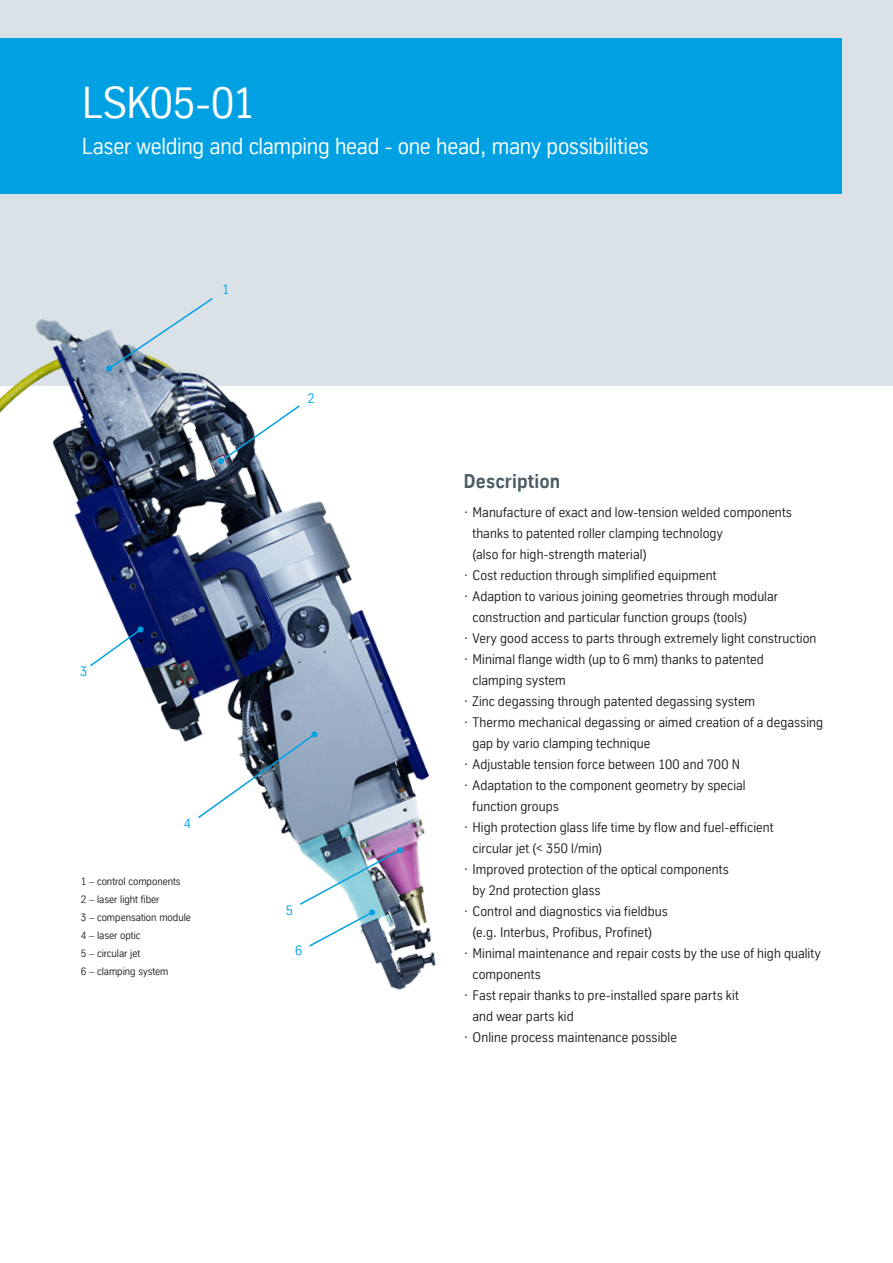
<style>
.page{position:relative;width:893px;height:1263px;background:#fff}
.page>*{position:absolute;margin:0;border:0;box-sizing:border-box;transform-origin:0 0}
.t1{font:43.5px "TK Type";letter-spacing:-.02em;color:#fff}
.t2{font:22.5px "TK Type";letter-spacing:-.01em;color:#fff}
.t3{font:700 19.5px "TK Type";letter-spacing:.005em;color:#4c5c65}
.t4{font:13.5px/21px "TK Type";letter-spacing:.005em;color:#231f20}
.t5{font:13.5px "TK Type";color:#00a1e3}
.t6{font:10.5px "TK Type";color:#231f20}
</style>
<div class="page">
<div style="left:0;top:0;width:893px;height:386px;background:#dae2e7"></div>
<div style="left:0;top:38px;width:842px;height:155px;background:#00a1e3"></div>
<img style="left:0;top:319px;width:436px;height:672px">
<svg style="left:106px;top:298px;width:108px;height:73px"></svg>
<svg style="left:218px;top:404px;width:83px;height:60px"></svg>
<svg style="left:88px;top:626px;width:56px;height:42px"></svg>
<svg style="left:196px;top:731px;width:121px;height:89px"></svg>
<img style="left:298px;top:847px;width:105px;height:101px">
<p class="t1" style="left:82px;top:78px;width:175px">LSK05-01</p>
<p class="t2" style="left:82px;top:133px;width:568px">Laser welding and clamping head - one head, many possibilities</p>
<p class="t5" style="left:222px;top:281px;width:9px">1</p>
<p class="t5" style="left:307px;top:391px;width:9px">2</p>
<p class="t5" style="left:80px;top:664px;width:9px">3</p>
<p class="t5" style="left:184px;top:816px;width:9px">4</p>
<p class="t6" style="left:81px;top:875px;width:101px">1 – control components</p>
<p class="t6" style="left:81px;top:893px;width:80px">2 – laser light fiber</p>
<p class="t6" style="left:81px;top:911px;width:112px">3 – compensation module</p>
<p class="t6" style="left:81px;top:929px;width:61px">4 – laser optic</p>
<p class="t6" style="left:81px;top:947px;width:61px">5 – circular jet</p>
<p class="t6" style="left:81px;top:965px;width:89px">6 – clamping system</p>
<p class="t5" style="left:286px;top:903px;width:9px">5</p>
<p class="t5" style="left:295px;top:942px;width:9px">6</p>
<p class="t3" style="left:463px;top:470px;width:98px">Description</p>
<p class="t4" style="left:472px;top:502px;width:321px;text-indent:-9px">· Manufacture of exact and low-tension welded components thanks to patented roller clamping technology<br>(also for high-strength material)</p>
<p class="t4" style="left:464px;top:565px;width:254px">· Cost reduction through simplified equipment</p>
<p class="t4" style="left:472px;top:586px;width:307px;text-indent:-9px">· Adaption to various joining geometries through modular construction and particular function groups (tools)</p>
<p class="t4" style="left:464px;top:628px;width:354px">· Very good access to parts through extremely light construction</p>
<p class="t4" style="left:472px;top:649px;width:293px;text-indent:-9px">· Minimal flange width (up to 6 mm) thanks to patented clamping system</p>
<p class="t4" style="left:464px;top:691px;width:293px">· Zinc degassing through patented degassing system</p>
<p class="t4" style="left:472px;top:712px;width:352px;text-indent:-9px">· Thermo mechanical degassing or aimed creation of a degassing gap by vario clamping technique</p>
<p class="t4" style="left:464px;top:754px;width:278px">· Adjustable tension force between 100 and 700 N</p>
<p class="t4" style="left:472px;top:775px;width:275px;text-indent:-9px">· Adaptation to the component geometry by special function groups</p>
<p class="t4" style="left:472px;top:817px;width:303px;text-indent:-9px">· High protection glass life time by flow and fuel-efficient circular jet (&lt; 350 l/min)</p>
<p class="t4" style="left:472px;top:859px;width:258px;text-indent:-9px">· Improved protection of the optical components by 2nd protection glass</p>
<p class="t4" style="left:464px;top:901px;width:205px;text-align:center">· Control and diagnostics via fieldbus (e.g. Interbus, Profibus, Profinet)</p>
<p class="t4" style="left:472px;top:943px;width:350px;text-indent:-9px">· Minimal maintenance and repair costs by the use of high quality components</p>
<p class="t4" style="left:472px;top:985px;width:268px;text-indent:-9px">· Fast repair thanks to pre-installed spare parts kit and wear parts kid</p>
<p class="t4" style="left:464px;top:1027px;width:214px">· Online process maintenance possible</p>
</div>
